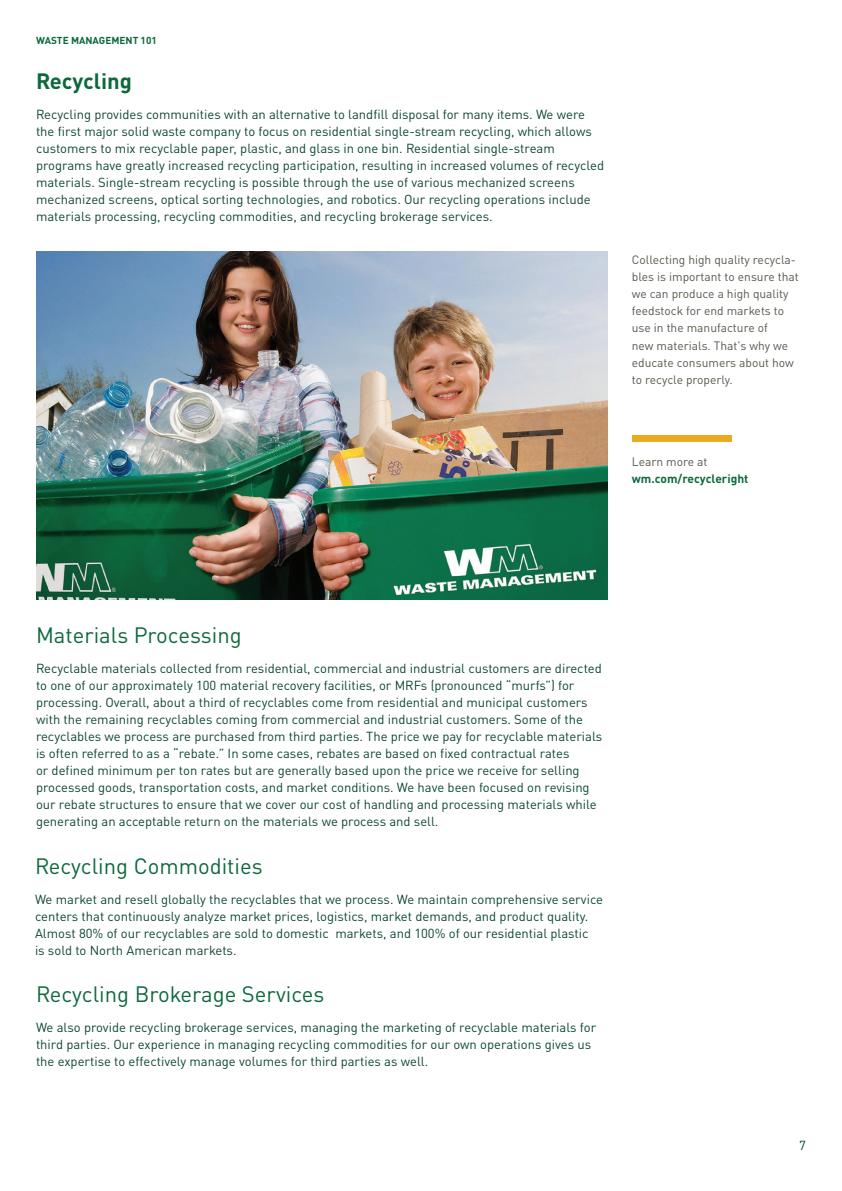
<style>
.page{position:relative;width:842px;height:1191px;background:#fff}
.page>*{position:absolute;margin:0;border:0;box-sizing:border-box;transform-origin:0 0}
.t1{font:22px "DINOT";color:#0d693d}
.t2{font:700 22px "DINOT";color:#0d693d}
.t3{font:13px/17px "DINOT";color:#0e4633}
.t4{font:12px/17px "DINOT";color:#57584e}
.t5{font:700 12px "DINOT";color:#0d693d}
.t6{font:700 10px "DINOT";color:#0d693d}
</style>
<div class="page">
<div style="left:632px;top:436px;width:99px;height:6px;background:#eaab20"></div>
<img style="left:36px;top:251px;width:571px;height:348px">
<p class="t6" style="left:36px;top:32px;width:122px">WASTE MANAGEMENT 101</p>
<h1 class="t2" style="left:36px;top:64px;width:97px">Recycling</h1>
<p class="t3" style="left:36px;top:105px;width:569px">Recycling provides communities with an alternative to landfill disposal for many items. We were the first major solid waste company to focus on residential single-stream recycling, which allows customers to mix recyclable paper, plastic, and glass in one bin. Residential single-stream programs have greatly increased recycling participation, resulting in increased volumes of recycled materials. Single-stream recycling is possible through the use of various mechanized screens mechanized screens, optical sorting technologies, and robotics. Our recycling operations include materials processing, recycling commodities, and recycling brokerage services.</p>
<p class="t4" style="left:632px;top:251px;width:168px">Collecting high quality recycla&shy;bles is important to ensure that we can produce a high quality feedstock for end markets to use in the manufacture of<br>new materials. That’s why we educate consumers about how to recycle properly.</p>
<p class="t4" style="left:632px;top:452px;width:77px">Learn more at</p>
<p class="t5" style="left:632px;top:470px;width:118px">wm.com/recycleright</p>
<h1 class="t1" style="left:36px;top:618px;width:207px">Materials Processing</h1>
<p class="t3" style="left:36px;top:659px;width:568px">Recyclable materials collected from residential, commercial and industrial customers are directed to one of our approximately 100 material recovery facilities, or MRFs (pronounced “murfs”) for processing. Overall, about a third of recyclables come from residential and municipal customers with the remaining recyclables coming from commercial and industrial customers. Some of the recyclables we process are purchased from third parties. The price we pay for recyclable materials is often referred to as a “rebate.” In some cases, rebates are based on fixed contractual rates<br>or defined minimum per ton rates but are generally based upon the price we receive for selling processed goods, transportation costs, and market conditions. We have been focused on revising our rebate structures to ensure that we cover our cost of handling and processing materials while generating an acceptable return on the materials we process and sell.</p>
<h1 class="t1" style="left:35px;top:849px;width:229px">Recycling Commodities</h1>
<p class="t3" style="left:35px;top:890px;width:569px">We market and resell globally the recyclables that we process. We maintain comprehensive service centers that continuously analyze market prices, logistics, market demands, and product quality.<br>Almost 80% of our recyclables are sold to domestic markets, and 100% of our residential plastic<br>is sold to North American markets.</p>
<h1 class="t1" style="left:36px;top:977px;width:290px">Recycling Brokerage Services</h1>
<p class="t3" style="left:36px;top:1018px;width:562px">We also provide recycling brokerage services, managing the marketing of recyclable materials for third parties. Our experience in managing recycling commodities for our own operations gives us the expertise to effectively manage volumes for third parties as well.</p>
<p class="t3" style="left:799px;top:1135px;width:8px">7</p>
</div>
